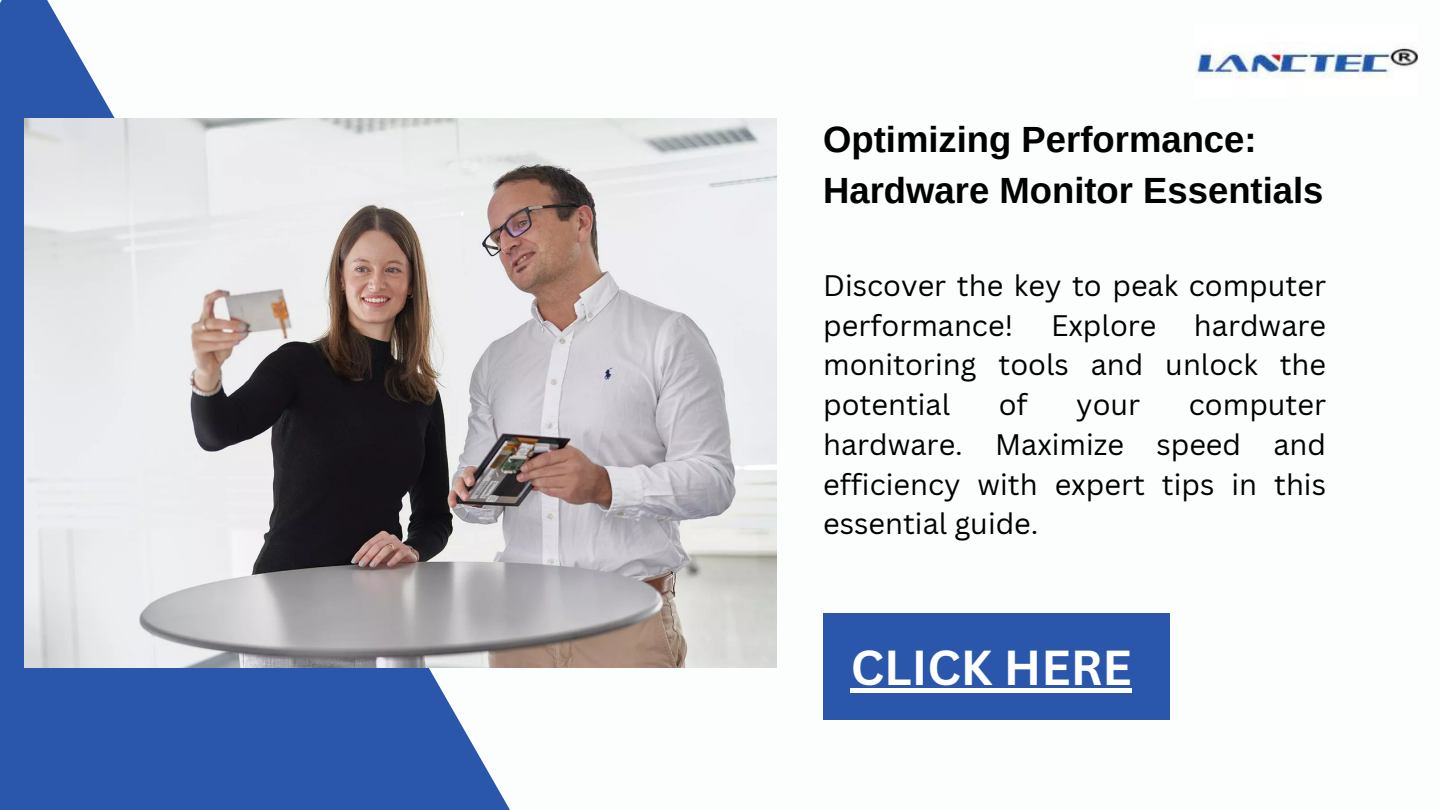
<style>
.page{position:relative;width:1440px;height:810px;background:#fff}
.page>*{position:absolute;margin:0;border:0;box-sizing:border-box;transform-origin:0 0}
.t1{font:700 47.8px "Canva Sans";color:#fff}
.t2{font:700 36.5px/51px "Arimo";color:#000}
.t3{font:28.9px/39.8px "Canva Sans";color:#000;text-align:justify}
</style>
<div class="page">
<svg style="left:0;top:0;width:697px;height:810px"></svg>
<img style="left:24px;top:118px;width:753px;height:549px">
<div style="left:823px;top:613px;width:347px;height:107px;background:#2a57ac"></div>
<div style="left:851px;top:688px;width:281px;height:5px;background:#fff"></div>
<img style="left:1195px;top:43px;width:223px;height:36px">
<p class="t2" style="left:823px;top:114px;width:502px">Optimizing Performance:<br>Hardware Monitor Essentials</p>
<p class="t3" style="left:823px;top:265px;width:504px">Discover the key to peak computer performance!</p>
<p class="t3" style="left:823px;top:305px;width:504px;text-indent:371px">hardware monitoring tools and unlock the potential</p>
<p class="t3" style="left:1051px;top:305px;width:107px">Explore</p>
<p class="t3" style="left:999px;top:384px;width:30px">of</p>
<p class="t3" style="left:1076px;top:384px;width:66px">your</p>
<p class="t3" style="left:823px;top:384px;width:504px;text-indent:366px">computer hardware. Maximize speed and efficiency with expert tips in this essential guide.</p>
<h1 class="t1" style="left:851px;top:634px;width:283px">CLICK HERE</h1>
</div>
